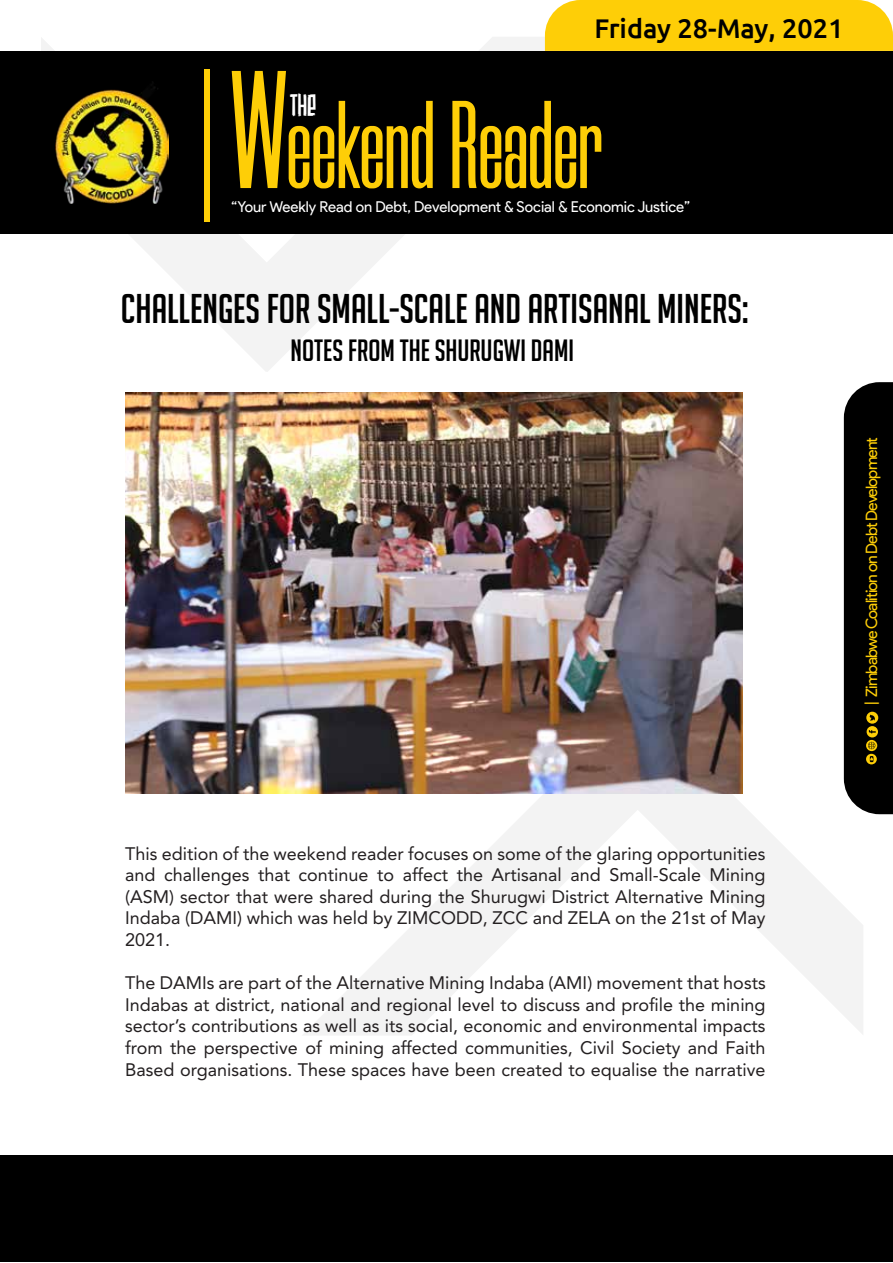
<style>
.page{position:relative;width:893px;height:1263px;background:#fff}
.page>*{position:absolute;margin:0;border:0;box-sizing:border-box;transform-origin:0 0}
.t1{font:500 124.65px "Morganite";color:#fece07}
.t2{font:40.5px "Big Noodle Titling";color:#000}
.t3{font:33px "Afolkalips";color:#fff}
.t4{font:30px "Big Noodle Titling";color:#000}
.t5{font:500 27px "Ubuntu";color:#000}
.t6{font:18px/21.6px "Avenir LT Pro";color:#231f20;text-align:justify}
.t7{font:15.75px "Product Sans";letter-spacing:-.055em;color:#fece07}
.t8{font:15px "Product Sans";letter-spacing:-.005em;color:#fff}
.s1{font-size:167.55px}
</style>
<div class="page">
<svg style="left:41px;top:37px;width:504px;height:335px"></svg>
<svg style="left:301px;top:700px;width:562px;height:335px"></svg>
<div style="left:0;top:51px;width:893px;height:183px;background:#000"></div>
<div style="left:0;top:1155px;width:893px;height:107px;background:#000"></div>
<div style="left:545px;top:0;width:348px;height:51px;background:#fece07"></div>
<div style="left:204px;top:69px;width:6px;height:153px;background:#fece07"></div>
<div style="left:844px;top:382px;width:49px;height:432px;background:#000"></div>
<img style="left:56px;top:87px;width:112px;height:116px">
<img style="left:125px;top:392px;width:617px;height:401px">
<h3 class="t5" style="left:594px;top:11px;width:250px">Friday 28-May, 2021</h3>
<h1 class="t1" style="left:231px;top:82px;width:373px"><span class="s1">W</span>eekend Reader</h1>
<p class="t8" style="left:231px;top:198px;width:461px">“Your Weekly Read on Debt, Development &amp; Social &amp; Economic Justice”</p>
<h3 class="t3" style="left:290px;top:87px;width:28px">THE</h3>
<h2 class="t2" style="left:121px;top:287px;width:629px">CHALLENGES FOR SMALL-SCALE AND ARTISANAL MINERS:</h2>
<h3 class="t4" style="left:291px;top:334px;width:285px">NOTES FROM THE SHURUGWI DAMI</h3>
<p class="t7" style="left:863px;top:705px;width:270px;rotate:-90deg">| Zimbabwe Coalition on Debt Development</p>
<p class="t6" style="left:125px;top:842px;width:642px">This edition of the weekend reader focuses on some of the glaring opportunities and challenges that continue to affect the Artisanal and Small-Scale Mining (ASM) sector that were shared during the Shurugwi District Alternative Mining Indaba (DAMI) which was held by ZIMCODD, ZCC and ZELA on the 21st of May 2021.</p>
<p class="t6" style="left:125px;top:972px;width:642px">The DAMIs are part of the Alternative Mining Indaba (AMI) movement that hosts Indabas at district, national and regional level to discuss and profile the mining sector’s contributions as well as its social, economic and environmental impacts from the perspective of mining affected communities, Civil Society and Faith Based organisations. These spaces have been created to equalise the narrative</p>
</div>
